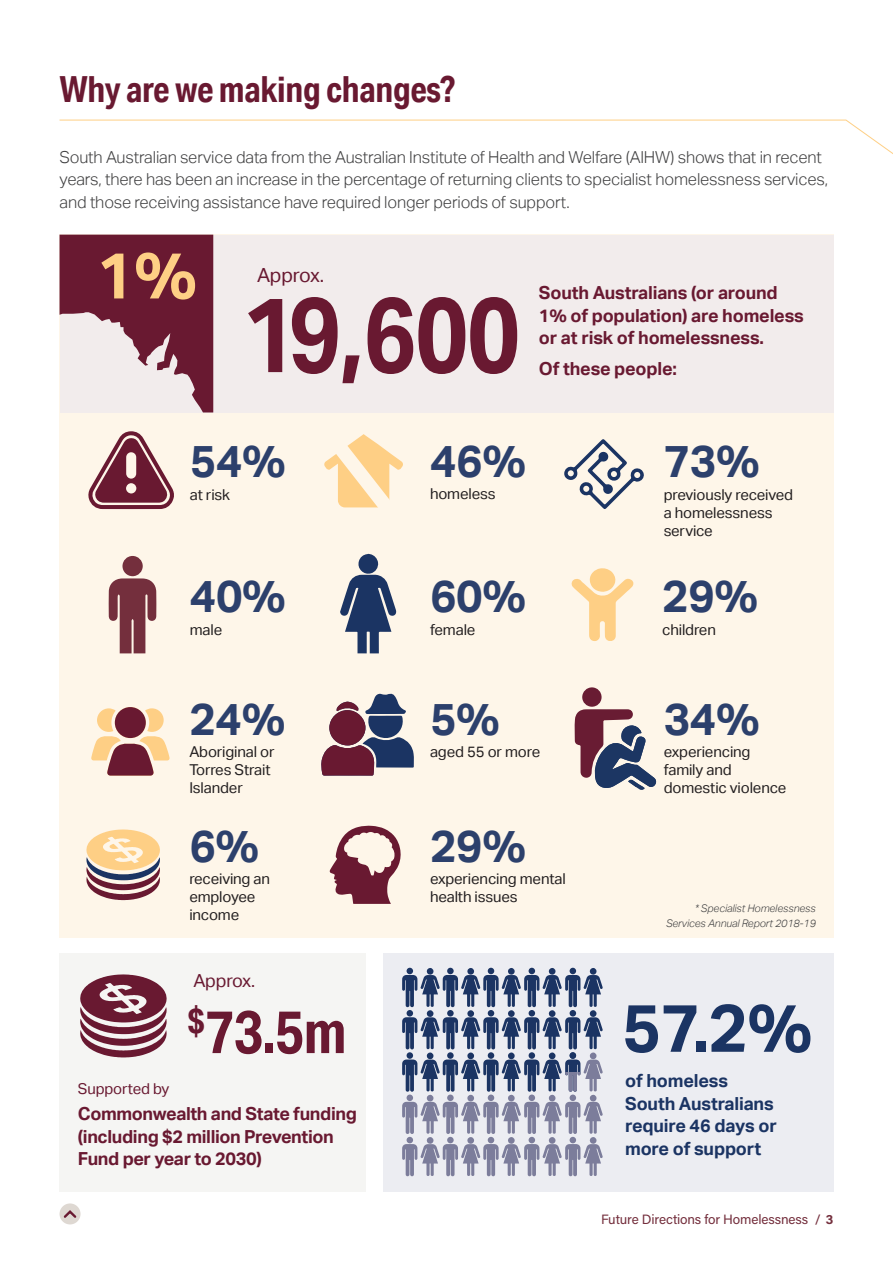
<style>
.page{position:relative;width:893px;height:1263px;background:#fff}
.page>*{position:absolute;margin:0;border:0;box-sizing:border-box;transform-origin:0 0}
._3__Body_Copy{font:700 105.75px "Aktiv Grotesk Cd";color:#691931}
._3__Body_Copy-2{font:700 67.05px "Aktiv Grotesk";color:#1b3463}
._3__Body_Copy-3{font:700 64.95px "Aktiv Grotesk";color:#fecf85}
._3__Body_Copy-4{font:700 60px "Aktiv Grotesk Cd";color:#691931}
._3__Body_Copy-5{font:700 45px "Aktiv Grotesk";letter-spacing:-.01em;color:#2c406c}
._1__Heading_-_BURG{font:700 36px "Aktiv Grotesk Cd";letter-spacing:-.01em;color:#691931}
._3__Body_Copy-6{font:19.5px "Aktiv Grotesk";letter-spacing:-.01em;color:#691931}
._3__Body_Copy-7{font:700 18px/22.5px "Aktiv Grotesk";letter-spacing:-.02em;color:#691931}
._3__Body_Copy-8{font:700 18px/22.5px "Aktiv Grotesk";letter-spacing:-.01em;color:#1b3463}
._3__Body_Copy-9{font:18px "Aktiv Grotesk";letter-spacing:-.01em;color:#691931}
._3__Body_Copy-10{font:300 16.5px/22.5px "Aktiv Grotesk";letter-spacing:-.01em;color:#3e3e3f}
._3__Body_Copy-11{font:15px/18px "Aktiv Grotesk";letter-spacing:-.01em;color:#231f20}
._3__Body_Copy-12{font:15px "Aktiv Grotesk";letter-spacing:-.01em;color:#691931}
.t1{font:13.5px "Acumin Pro";letter-spacing:-.01em;color:#742f3d}
._10__Disclaimer{font:italic 300 10.5px/15px "Aktiv Grotesk";letter-spacing:-.01em;color:#3e3e3f;text-align:right}
.s1{font-weight:500}
.s2{font-weight:700}
</style>
<div class="page">
<div style="left:60px;top:1203px;width:21px;height:21px;background:#ded8d2;border-radius:50%"></div>
<svg style="left:63px;top:1210px;width:14px;height:8px"></svg>
<div style="left:59px;top:234px;width:774px;height:704px;background:#fef6e9"></div>
<svg style="left:59px;top:119px;width:834px;height:35px"></svg>
<div style="left:60px;top:235px;width:773px;height:177px;background:#f2ecec"></div>
<svg style="left:60px;top:235px;width:153px;height:177px"></svg>
<svg style="left:88px;top:431px;width:86px;height:78px"></svg>
<svg style="left:109px;top:556px;width:47px;height:97px"></svg>
<svg style="left:340px;top:554px;width:56px;height:99px"></svg>
<svg style="left:571px;top:568px;width:63px;height:73px"></svg>
<svg style="left:329px;top:825px;width:72px;height:79px"></svg>
<svg style="left:86px;top:829px;width:74px;height:71px"></svg>
<svg style="left:91px;top:707px;width:79px;height:69px"></svg>
<svg style="left:321px;top:693px;width:93px;height:83px"></svg>
<svg style="left:324px;top:434px;width:79px;height:74px"></svg>
<svg style="left:564px;top:439px;width:80px;height:70px"></svg>
<div style="left:582px;top:687px;width:20px;height:20px;background:#691c33;border-radius:50%"></div>
<svg style="left:574px;top:709px;width:82px;height:81px"></svg>
<div style="left:383px;top:953px;width:450px;height:238px;background:#ecedf2"></div>
<div style="left:60px;top:953px;width:306px;height:238px;background:#f5f5f3"></div>
<svg style="left:80px;top:974px;width:87px;height:83px"></svg>
<svg style="left:402px;top:968px;width:201px;height:208px"></svg>
<p class="_1__Heading_-_BURG" style="left:60px;top:67px;width:397px">Why are we making changes?</p>
<p class="_3__Body_Copy-10" style="left:60px;top:146px;width:770px">South Australian service data from the Australian Institute of Health and Welfare (AIHW) shows that in recent years, there has been an increase in the percentage of returning clients to specialist homelessness services, and those receiving assistance have required longer periods of support.</p>
<p class="_3__Body_Copy-3" style="left:96px;top:238px;width:102px">1%</p>
<p class="_3__Body_Copy-6" style="left:257px;top:263px;width:69px">Approx.</p>
<p class="_3__Body_Copy" style="left:242px;top:269px;width:280px">19,600</p>
<p class="_3__Body_Copy-7" style="left:539px;top:282px;width:266px">South Australians (or around<br>1% of population) are homeless or at risk of homelessness.</p>
<p class="_3__Body_Copy-7" style="left:539px;top:358px;width:140px">Of these people:</p>
<p class="_3__Body_Copy-5" style="left:190px;top:436px;width:98px">54%</p>
<p class="_3__Body_Copy-11" style="left:190px;top:485px;width:42px">at risk</p>
<p class="_3__Body_Copy-5" style="left:190px;top:571px;width:98px">40%</p>
<p class="_3__Body_Copy-11" style="left:190px;top:620px;width:34px">male</p>
<p class="_3__Body_Copy-5" style="left:430px;top:435px;width:98px">46%</p>
<p class="_3__Body_Copy-11" style="left:430px;top:485px;width:67px">homeless</p>
<p class="_3__Body_Copy-5" style="left:430px;top:571px;width:98px">60%</p>
<p class="_3__Body_Copy-11" style="left:430px;top:620px;width:47px">female</p>
<p class="_3__Body_Copy-5" style="left:664px;top:436px;width:98px">73%</p>
<p class="_3__Body_Copy-11" style="left:664px;top:485px;width:131px">previously received a homelessness service</p>
<p class="_3__Body_Copy-5" style="left:662px;top:571px;width:98px">29%</p>
<p class="_3__Body_Copy-11" style="left:662px;top:620px;width:55px">children</p>
<p class="_3__Body_Copy-5" style="left:189px;top:693px;width:98px">24%</p>
<p class="_3__Body_Copy-11" style="left:189px;top:743px;width:87px">Aboriginal or<br>Torres Strait<br>Islander</p>
<p class="_3__Body_Copy-5" style="left:189px;top:820px;width:71px">6%</p>
<p class="_3__Body_Copy-11" style="left:189px;top:870px;width:82px">receiving an employee income</p>
<p class="_3__Body_Copy-9" style="left:193px;top:970px;width:63px">Approx.</p>
<p class="_3__Body_Copy-4" style="left:187px;top:995px;width:161px"><sup>$</sup>73.5m</p>
<p class="_3__Body_Copy-12" style="left:78px;top:1080px;width:93px">Supported by</p>
<p class="_3__Body_Copy-7" style="left:78px;top:1103px;width:281px">Commonwealth and State funding (including $2 million Prevention<br>Fund per year to 2030)</p>
<p class="_3__Body_Copy-5" style="left:430px;top:693px;width:71px">5%</p>
<p class="_3__Body_Copy-11" style="left:430px;top:743px;width:112px">aged 55 or more</p>
<p class="_3__Body_Copy-5" style="left:430px;top:820px;width:98px">29%</p>
<p class="_3__Body_Copy-11" style="left:430px;top:870px;width:137px">experiencing mental health issues</p>
<p class="_3__Body_Copy-5" style="left:664px;top:693px;width:98px">34%</p>
<p class="_3__Body_Copy-11" style="left:664px;top:743px;width:124px">experiencing family and domestic violence</p>
<p class="_10__Disclaimer" style="left:666px;top:901px;width:151px">* Specialist Homelessness<br>Services Annual Report 2018-19</p>
<p class="_3__Body_Copy-2" style="left:622px;top:989px;width:192px">57.2%</p>
<p class="_3__Body_Copy-8" style="left:625px;top:1070px;width:153px">of homeless<br>South Australians require 46 days or more of support</p>
<p class="t1" style="left:601px;top:1210px;width:234px">Future Directions for Homelessness <span class="s1">/</span> <span class="s2">3</span></p>
</div>
